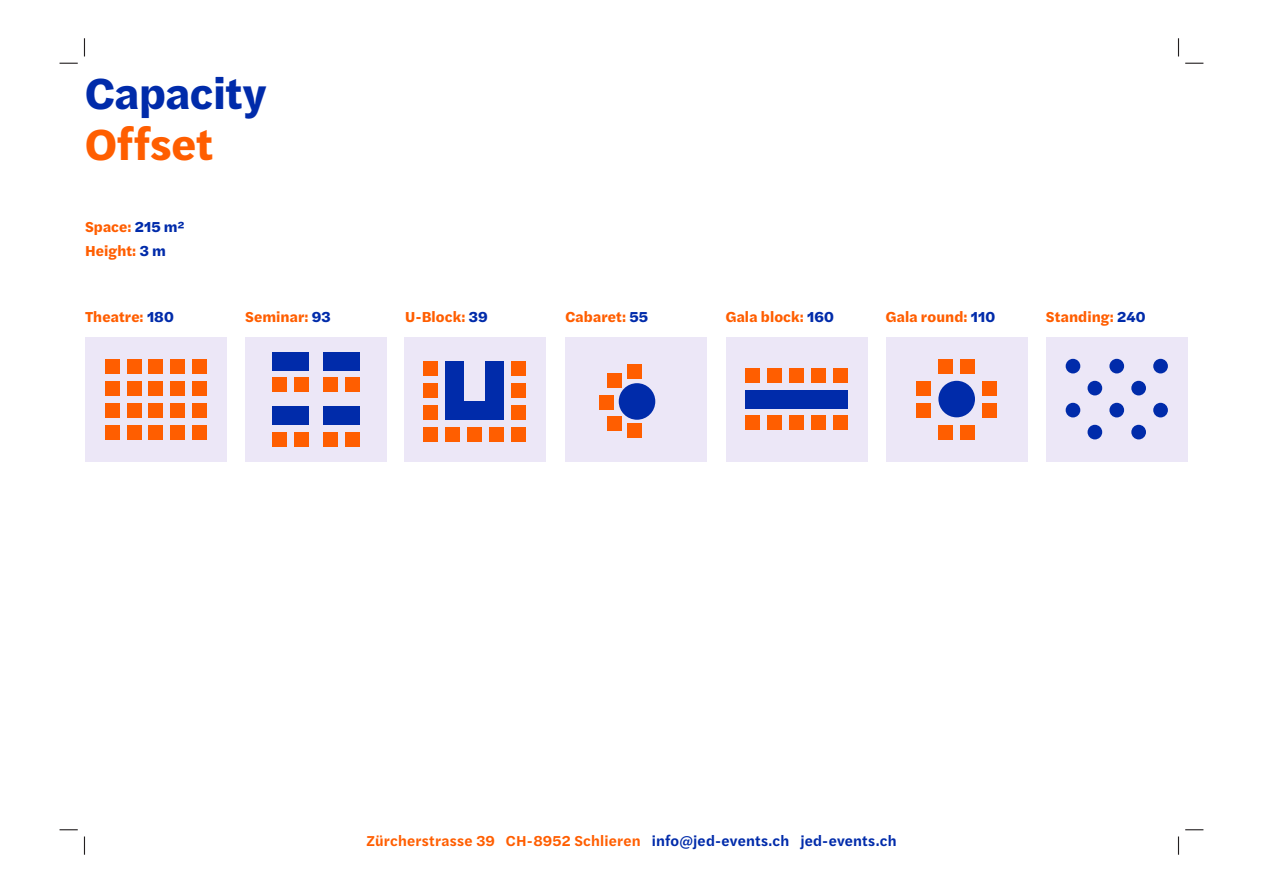
<style>
.page{position:relative;width:1263px;height:893px;background:#fff}
.page>*{position:absolute;margin:0;border:0;box-sizing:border-box;transform-origin:0 0}
.t1{font:700 45px "Halyard Text";letter-spacing:-.005em;color:#002baa}
.t2{font:700 45px "Halyard Text";color:#ff5e00}
.t3{font:700 15px "Halyard Text";letter-spacing:.005em;color:#ff5e00}
.t4{font:600 15px "Halyard Text";letter-spacing:.015em;color:#ff5e00}
.s1{color:#002baa}
</style>
<div class="page">
<svg style="left:1185px;top:829px;width:18px;height:1px"></svg>
<svg style="left:1178px;top:836px;width:1px;height:19px"></svg>
<svg style="left:60px;top:63px;width:18px;height:1px"></svg>
<svg style="left:84px;top:38px;width:1px;height:18px"></svg>
<svg style="left:84px;top:836px;width:1px;height:19px"></svg>
<svg style="left:60px;top:829px;width:18px;height:1px"></svg>
<svg style="left:1178px;top:38px;width:1px;height:18px"></svg>
<svg style="left:1185px;top:63px;width:18px;height:1px"></svg>
<div style="left:85px;top:337px;width:142px;height:124px;background:#ece7f7"></div>
<div style="left:245px;top:337px;width:142px;height:124px;background:#ece7f7"></div>
<div style="left:726px;top:337px;width:141px;height:124px;background:#ece7f7"></div>
<div style="left:886px;top:337px;width:141px;height:124px;background:#ece7f7"></div>
<div style="left:1046px;top:337px;width:142px;height:124px;background:#ece7f7"></div>
<div style="left:105px;top:359px;width:14px;height:14px;background:#ff5e00"></div>
<div style="left:127px;top:359px;width:14px;height:14px;background:#ff5e00"></div>
<div style="left:149px;top:359px;width:14px;height:14px;background:#ff5e00"></div>
<div style="left:170px;top:359px;width:15px;height:14px;background:#ff5e00"></div>
<div style="left:192px;top:359px;width:15px;height:14px;background:#ff5e00"></div>
<div style="left:105px;top:381px;width:14px;height:14px;background:#ff5e00"></div>
<div style="left:127px;top:381px;width:14px;height:14px;background:#ff5e00"></div>
<div style="left:149px;top:381px;width:14px;height:14px;background:#ff5e00"></div>
<div style="left:170px;top:381px;width:15px;height:14px;background:#ff5e00"></div>
<div style="left:192px;top:381px;width:15px;height:14px;background:#ff5e00"></div>
<div style="left:105px;top:403px;width:14px;height:14px;background:#ff5e00"></div>
<div style="left:127px;top:403px;width:14px;height:14px;background:#ff5e00"></div>
<div style="left:149px;top:403px;width:14px;height:14px;background:#ff5e00"></div>
<div style="left:170px;top:403px;width:15px;height:14px;background:#ff5e00"></div>
<div style="left:192px;top:403px;width:15px;height:14px;background:#ff5e00"></div>
<div style="left:105px;top:425px;width:14px;height:14px;background:#ff5e00"></div>
<div style="left:127px;top:425px;width:14px;height:14px;background:#ff5e00"></div>
<div style="left:149px;top:425px;width:14px;height:14px;background:#ff5e00"></div>
<div style="left:170px;top:425px;width:15px;height:14px;background:#ff5e00"></div>
<div style="left:192px;top:425px;width:15px;height:14px;background:#ff5e00"></div>
<div style="left:272px;top:378px;width:14px;height:14px;background:#ff5e00"></div>
<div style="left:272px;top:352px;width:36px;height:18px;background:#002baa"></div>
<div style="left:294px;top:378px;width:14px;height:14px;background:#ff5e00"></div>
<div style="left:272px;top:432px;width:14px;height:14px;background:#ff5e00"></div>
<div style="left:272px;top:406px;width:36px;height:18px;background:#002baa"></div>
<div style="left:294px;top:432px;width:14px;height:14px;background:#ff5e00"></div>
<div style="left:324px;top:378px;width:14px;height:14px;background:#ff5e00"></div>
<div style="left:324px;top:352px;width:36px;height:18px;background:#002baa"></div>
<div style="left:345px;top:378px;width:15px;height:14px;background:#ff5e00"></div>
<div style="left:324px;top:432px;width:14px;height:14px;background:#ff5e00"></div>
<div style="left:324px;top:406px;width:36px;height:18px;background:#002baa"></div>
<div style="left:345px;top:432px;width:15px;height:14px;background:#ff5e00"></div>
<div style="left:745px;top:416px;width:15px;height:14px;background:#ff5e00"></div>
<div style="left:745px;top:368px;width:15px;height:15px;background:#ff5e00"></div>
<div style="left:789px;top:416px;width:15px;height:14px;background:#ff5e00"></div>
<div style="left:789px;top:368px;width:15px;height:15px;background:#ff5e00"></div>
<div style="left:745px;top:390px;width:103px;height:18px;background:#002baa"></div>
<div style="left:767px;top:416px;width:15px;height:14px;background:#ff5e00"></div>
<div style="left:767px;top:368px;width:15px;height:15px;background:#ff5e00"></div>
<div style="left:811px;top:416px;width:15px;height:14px;background:#ff5e00"></div>
<div style="left:811px;top:368px;width:15px;height:15px;background:#ff5e00"></div>
<div style="left:833px;top:416px;width:15px;height:14px;background:#ff5e00"></div>
<div style="left:833px;top:368px;width:15px;height:15px;background:#ff5e00"></div>
<div style="left:405px;top:337px;width:141px;height:124px;background:#ece7f7"></div>
<div style="left:423px;top:427px;width:15px;height:15px;background:#ff5e00"></div>
<div style="left:423px;top:405px;width:15px;height:15px;background:#ff5e00"></div>
<div style="left:423px;top:383px;width:15px;height:15px;background:#ff5e00"></div>
<div style="left:423px;top:361px;width:15px;height:15px;background:#ff5e00"></div>
<div style="left:445px;top:427px;width:15px;height:15px;background:#ff5e00"></div>
<div style="left:467px;top:427px;width:15px;height:15px;background:#ff5e00"></div>
<div style="left:489px;top:427px;width:15px;height:15px;background:#ff5e00"></div>
<div style="left:511px;top:427px;width:15px;height:15px;background:#ff5e00"></div>
<div style="left:511px;top:405px;width:15px;height:15px;background:#ff5e00"></div>
<div style="left:511px;top:383px;width:15px;height:15px;background:#ff5e00"></div>
<div style="left:511px;top:361px;width:15px;height:15px;background:#ff5e00"></div>
<div style="left:445px;top:361px;width:19px;height:59px;background:#002baa"></div>
<div style="left:485px;top:361px;width:19px;height:59px;background:#002baa"></div>
<div style="left:462px;top:401px;width:26px;height:19px;background:#002baa"></div>
<div style="left:566px;top:337px;width:141px;height:124px;background:#ece7f7"></div>
<div style="left:627px;top:423px;width:15px;height:15px;background:#ff5e00"></div>
<div style="left:607px;top:416px;width:15px;height:15px;background:#ff5e00"></div>
<div style="left:599px;top:395px;width:15px;height:14px;background:#ff5e00"></div>
<div style="left:607px;top:373px;width:14px;height:14px;background:#ff5e00"></div>
<div style="left:627px;top:365px;width:15px;height:14px;background:#ff5e00"></div>
<div style="left:619px;top:383px;width:36px;height:37px;background:#002baa;border-radius:50%"></div>
<div style="left:938px;top:359px;width:15px;height:14px;background:#ff5e00"></div>
<div style="left:960px;top:359px;width:15px;height:14px;background:#ff5e00"></div>
<div style="left:916px;top:381px;width:15px;height:14px;background:#ff5e00"></div>
<div style="left:982px;top:381px;width:15px;height:14px;background:#ff5e00"></div>
<div style="left:916px;top:403px;width:15px;height:14px;background:#ff5e00"></div>
<div style="left:982px;top:403px;width:15px;height:14px;background:#ff5e00"></div>
<div style="left:938px;top:425px;width:15px;height:14px;background:#ff5e00"></div>
<div style="left:960px;top:425px;width:15px;height:14px;background:#ff5e00"></div>
<div style="left:938px;top:381px;width:37px;height:36px;background:#002baa;border-radius:50%"></div>
<div style="left:1066px;top:359px;width:14px;height:14px;background:#002baa;border-radius:50%"></div>
<div style="left:1109px;top:359px;width:15px;height:14px;background:#002baa;border-radius:50%"></div>
<div style="left:1153px;top:359px;width:15px;height:14px;background:#002baa;border-radius:50%"></div>
<div style="left:1087px;top:381px;width:15px;height:14px;background:#002baa;border-radius:50%"></div>
<div style="left:1131px;top:381px;width:15px;height:14px;background:#002baa;border-radius:50%"></div>
<div style="left:1066px;top:403px;width:14px;height:14px;background:#002baa;border-radius:50%"></div>
<div style="left:1109px;top:403px;width:15px;height:14px;background:#002baa;border-radius:50%"></div>
<div style="left:1153px;top:403px;width:15px;height:14px;background:#002baa;border-radius:50%"></div>
<div style="left:1087px;top:425px;width:15px;height:14px;background:#002baa;border-radius:50%"></div>
<div style="left:1131px;top:425px;width:15px;height:14px;background:#002baa;border-radius:50%"></div>
<p class="t1" style="left:85px;top:60px;width:183px">Capacity</p>
<p class="t2" style="left:85px;top:110px;width:130px">Offset</p>
<p class="t3" style="left:85px;top:216px;width:101px">Space: <span class="s1">215 m2</span></p>
<p class="t3" style="left:85px;top:239px;width:82px">Height: <span class="s1">3 m</span></p>
<p class="t3" style="left:85px;top:306px;width:90px">Theatre: <span class="s1">180</span></p>
<p class="t3" style="left:245px;top:306px;width:87px">Seminar: <span class="s1">93</span></p>
<p class="t3" style="left:405px;top:306px;width:84px">U-Block: <span class="s1">39</span></p>
<p class="t3" style="left:566px;top:306px;width:84px">Cabaret: <span class="s1">55</span></p>
<p class="t3" style="left:726px;top:306px;width:110px">Gala block: <span class="s1">160</span></p>
<p class="t3" style="left:886px;top:306px;width:111px">Gala round: <span class="s1">110</span></p>
<p class="t3" style="left:1046px;top:306px;width:101px">Standing: <span class="s1">240</span></p>
<p class="t4" style="left:366px;top:830px;width:532px">Zürcherstrasse 39 CH-8952 Schlieren <span class="s1">info@jed-events.ch jed-events.ch</span></p>
</div>
